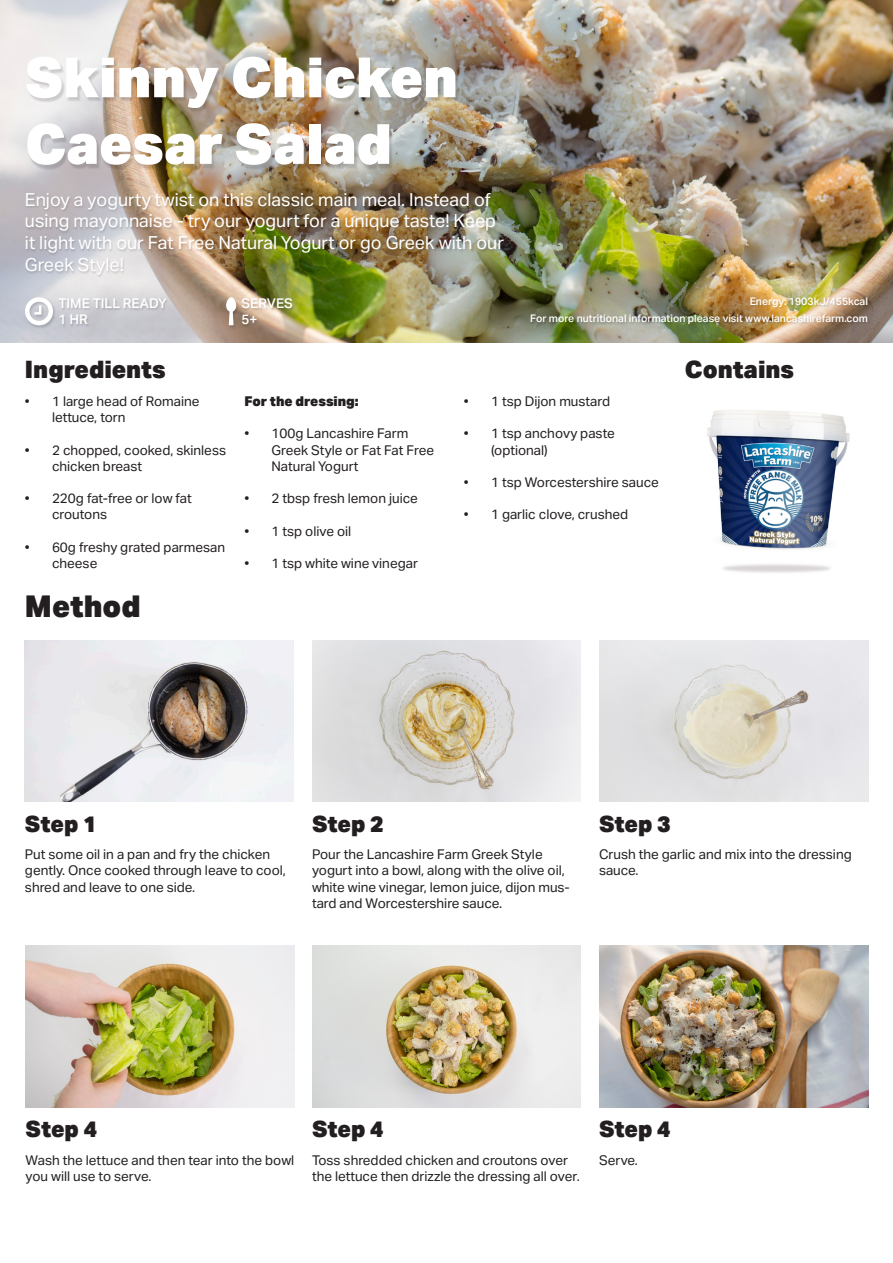
<style>
.page{position:relative;width:893px;height:1263px;background:#fff}
.page>*{position:absolute;margin:0;border:0;box-sizing:border-box;transform-origin:0 0}
.t1{font:900 55.5px/66.6px "Aktiv Grotesk";color:#fff}
.t2{font:900 30px "Aktiv Grotesk";color:#231f20}
.t3{font:900 24px "Aktiv Grotesk";color:#231f20}
.t4{font:900 22.5px "Aktiv Grotesk";letter-spacing:-.005em;color:#231f20}
.t5{font:18px/21.6px "Aktiv Grotesk";color:#fff}
.t6{font:13.5px/16.2px "Aktiv Grotesk";color:#231f20}
.t7{font:500 13.5px "Aktiv Grotesk";color:#fff}
.t8{font:900 13.5px "Aktiv Grotesk";color:#231f20}
.t9{font:500 10.5px "Aktiv Grotesk";color:#fff}
</style>
<div class="page">
<img style="left:0;top:0;width:893px;height:342px">
<div style="left:24px;top:297px;width:32px;height:32px;background:#231f20;opacity:.18"></div>
<svg style="left:25px;top:297px;width:28px;height:28px"></svg>
<div style="left:58px;top:298px;width:111px;height:29px;background:#231f20;opacity:.18"></div>
<div style="left:241px;top:298px;width:55px;height:30px;background:#231f20;opacity:.18"></div>
<div style="left:225px;top:297px;width:14px;height:32px;background:#231f20;opacity:.18"></div>
<svg style="left:226px;top:297px;width:10px;height:28px"></svg>
<div style="left:27px;top:58px;width:433px;height:112px;background:#231f20;opacity:.18"></div>
<div style="left:25px;top:192px;width:482px;height:86px;background:#231f20;opacity:.18"></div>
<img style="left:707px;top:410px;width:143px;height:163px">
<img style="left:25px;top:640px;width:269px;height:162px">
<img style="left:599px;top:640px;width:269px;height:162px">
<img style="left:26px;top:945px;width:269px;height:162px">
<img style="left:312px;top:945px;width:269px;height:162px">
<img style="left:599px;top:945px;width:269px;height:162px">
<img style="left:312px;top:640px;width:269px;height:162px">
<div style="left:530px;top:297px;width:340px;height:30px;background:#231f20;opacity:.18"></div>
<p class="t1" style="left:25px;top:43px;width:434px">Skinny Chicken<br>Caesar Salad</p>
<p class="t5" style="left:25px;top:188px;width:480px">Enjoy a yogurty twist on this classic main meal. Instead of using mayonnaise - try our yogurt for a unique taste! Keep it light with our Fat Free Natural Yogurt or go Greek with our Greek Style!</p>
<p class="t7" style="left:58px;top:295px;width:110px">TIME TILL READY</p>
<p class="t7" style="left:58px;top:311px;width:31px">1 HR</p>
<p class="t7" style="left:242px;top:295px;width:53px">SERVES</p>
<p class="t7" style="left:242px;top:311px;width:17px">5+</p>
<p class="t9" style="left:750px;top:295px;width:120px">Energy: 1903kJ/455kcal</p>
<p class="t9" style="left:530px;top:312px;width:339px">For more nutritional information please visit www.lancashirefarm.com</p>
<p class="t3" style="left:25px;top:354px;width:142px">Ingredients</p>
<p class="t3" style="left:685px;top:354px;width:111px">Contains</p>
<p class="t6" style="left:52px;top:393px;width:149px;text-indent:-27px">• 1 large head of Romaine lettuce, torn</p>
<p class="t6" style="left:52px;top:442px;width:176px;text-indent:-27px">• 2 chopped, cooked, skinless chicken breast</p>
<p class="t6" style="left:52px;top:490px;width:141px;text-indent:-27px">• 220g fat-free or low fat croutons</p>
<p class="t6" style="left:52px;top:539px;width:175px;text-indent:-27px">• 60g freshy grated parmesan cheese</p>
<p class="t8" style="left:244px;top:392px;width:116px">For the dressing:</p>
<p class="t6" style="left:271px;top:425px;width:164px;text-indent:-27px">• 100g Lancashire Farm<br>Greek Style or Fat Fat Free<br>Natural Yogurt</p>
<p class="t6" style="left:244px;top:490px;width:175px">• 2 tbsp fresh lemon juice</p>
<p class="t6" style="left:244px;top:523px;width:108px">• 1 tsp olive oil</p>
<p class="t6" style="left:244px;top:555px;width:175px">• 1 tsp white wine vinegar</p>
<p class="t6" style="left:464px;top:393px;width:148px">• 1 tsp Dijon mustard</p>
<p class="t6" style="left:491px;top:425px;width:125px;text-indent:-27px">• 1 tsp anchovy paste (optional)</p>
<p class="t6" style="left:464px;top:474px;width:196px">• 1 tsp Worcestershire sauce</p>
<p class="t6" style="left:464px;top:506px;width:166px">• 1 garlic clove, crushed</p>
<p class="t2" style="left:25px;top:587px;width:117px">Method</p>
<p class="t4" style="left:25px;top:809px;width:73px">Step 1</p>
<p class="t4" style="left:312px;top:809px;width:73px">Step 2</p>
<p class="t4" style="left:599px;top:809px;width:73px">Step 3</p>
<p class="t6" style="left:25px;top:846px;width:262px">Put some oil in a pan and fry the chicken gently. Once cooked through leave to cool, shred and leave to one side.</p>
<p class="t6" style="left:312px;top:846px;width:259px">Pour the Lancashire Farm Greek Style yogurt into a bowl, along with the olive oil, white wine vinegar, lemon juice, dijon mus&shy;tard and Worcestershire sauce.</p>
<p class="t6" style="left:599px;top:846px;width:254px">Crush the garlic and mix into the dressing sauce.</p>
<p class="t4" style="left:26px;top:1114px;width:73px">Step 4</p>
<p class="t4" style="left:312px;top:1114px;width:73px">Step 4</p>
<p class="t4" style="left:599px;top:1114px;width:73px">Step 4</p>
<p class="t6" style="left:26px;top:1152px;width:270px">Wash the lettuce and then tear into the bowl you will use to serve.</p>
<p class="t6" style="left:312px;top:1152px;width:269px">Toss shredded chicken and croutons over the lettuce then drizzle the dressing all over.</p>
<p class="t6" style="left:599px;top:1152px;width:40px">Serve.</p>
</div>
